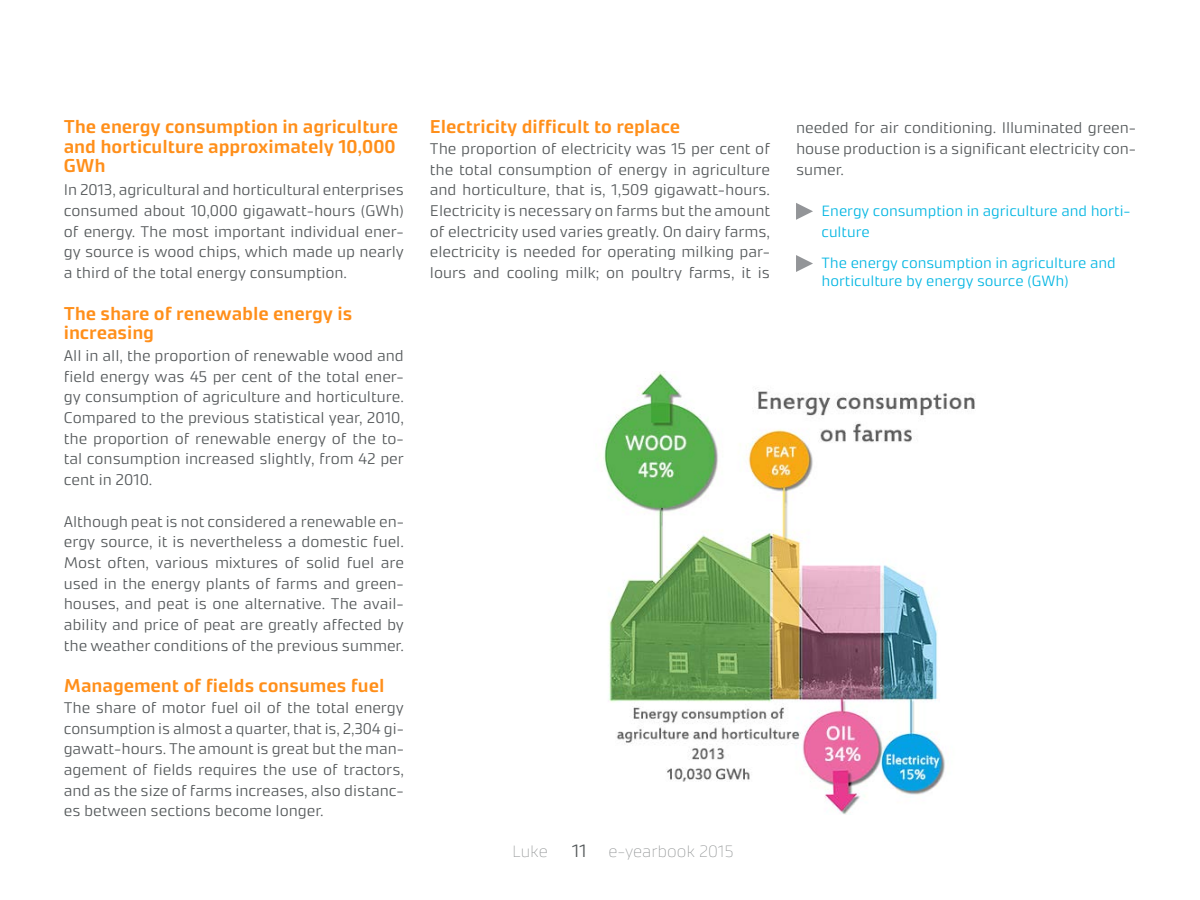
<style>
.page{position:relative;width:1200px;height:900px;background:#fff}
.page>*{position:absolute;margin:0;border:0;box-sizing:border-box;transform-origin:0 0}
.t1{font:600 18.75px/19.5px "Accura";color:#ff8f1a}
.t2{font:100 16.5px "Accura";color:#878a8b}
.t3{font:300 15.6px/20.7px "Accura";color:#54585a;text-align:justify}
.t4{font:300 15px/20.7px "Accura";color:#00b5e2}
.s1{font-weight:300;font-size:18px;color:#54585a}
</style>
<div class="page">
<svg style="left:796px;top:203px;width:17px;height:17px"></svg>
<svg style="left:796px;top:255px;width:17px;height:17px"></svg>
<img style="left:603px;top:372px;width:373px;height:443px">
<p class="t1" style="left:64px;top:117px;width:336px">The energy consumption in agriculture and horticulture approximately 10,000<br>GWh</p>
<p class="t3" style="left:64px;top:179px;width:342px">In 2013, agricultural and horticultural enterprises consumed about 10,000 gigawatt-hours (GWh) of energy. The most important individual ener&shy;gy source is wood chips, which made up nearly a third of the total energy consumption.</p>
<p class="t1" style="left:64px;top:303px;width:290px">The share of renewable energy is increasing</p>
<p class="t3" style="left:64px;top:345px;width:342px">All in all, the proportion of renewable wood and field energy was 45 per cent of the total ener&shy;gy consumption of agriculture and horticulture.<br>Compared to the previous statistical year, 2010, the proportion of renewable energy of the to&shy;tal consumption increased slightly, from 42 per cent in 2010.</p>
<p class="t3" style="left:64px;top:511px;width:342px">Although peat is not considered a renewable en&shy;ergy source, it is nevertheless a domestic fuel.<br>Most often, various mixtures of solid fuel are used in the energy plants of farms and green&shy;houses, and peat is one alternative. The avail&shy;ability and price of peat are greatly affected by the weather conditions of the previous summer.</p>
<p class="t1" style="left:64px;top:676px;width:322px">Management of fields consumes fuel</p>
<p class="t3" style="left:64px;top:697px;width:342px">The share of motor fuel oil of the total energy consumption is almost a quarter, that is, 2,304 gi&shy;gawatt-hours. The amount is great but the man&shy;agement of fields requires the use of tractors, and as the size of farms increases, also distanc&shy;es between sections become longer.</p>
<p class="t1" style="left:430px;top:117px;width:252px">Electricity difficult to replace</p>
<p class="t3" style="left:430px;top:138px;width:342px">The proportion of electricity was 15 per cent of the total consumption of energy in agriculture and horticulture, that is, 1,509 gigawatt-hours.<br>Electricity is necessary on farms but the amount of electricity used varies greatly. On dairy farms, electricity is needed for operating milking par&shy;lours and cooling milk; on poultry farms, it is</p>
<p class="t2" style="left:512px;top:841px;width:37px">Luke</p>
<p class="t2" style="left:572px;top:841px;width:164px"><span class="s1">11</span> e-yearbook 2015</p>
<p class="t3" style="left:796px;top:117px;width:342px">needed for air conditioning. Illuminated green&shy;house production is a significant electricity con&shy;sumer.</p>
<p class="t4" style="left:822px;top:200px;width:311px">Energy consumption in agriculture and horti&shy;culture</p>
<p class="t4" style="left:822px;top:253px;width:296px;line-height:18px">The energy consumption in agriculture and horticulture by energy source (GWh)</p>
</div>
